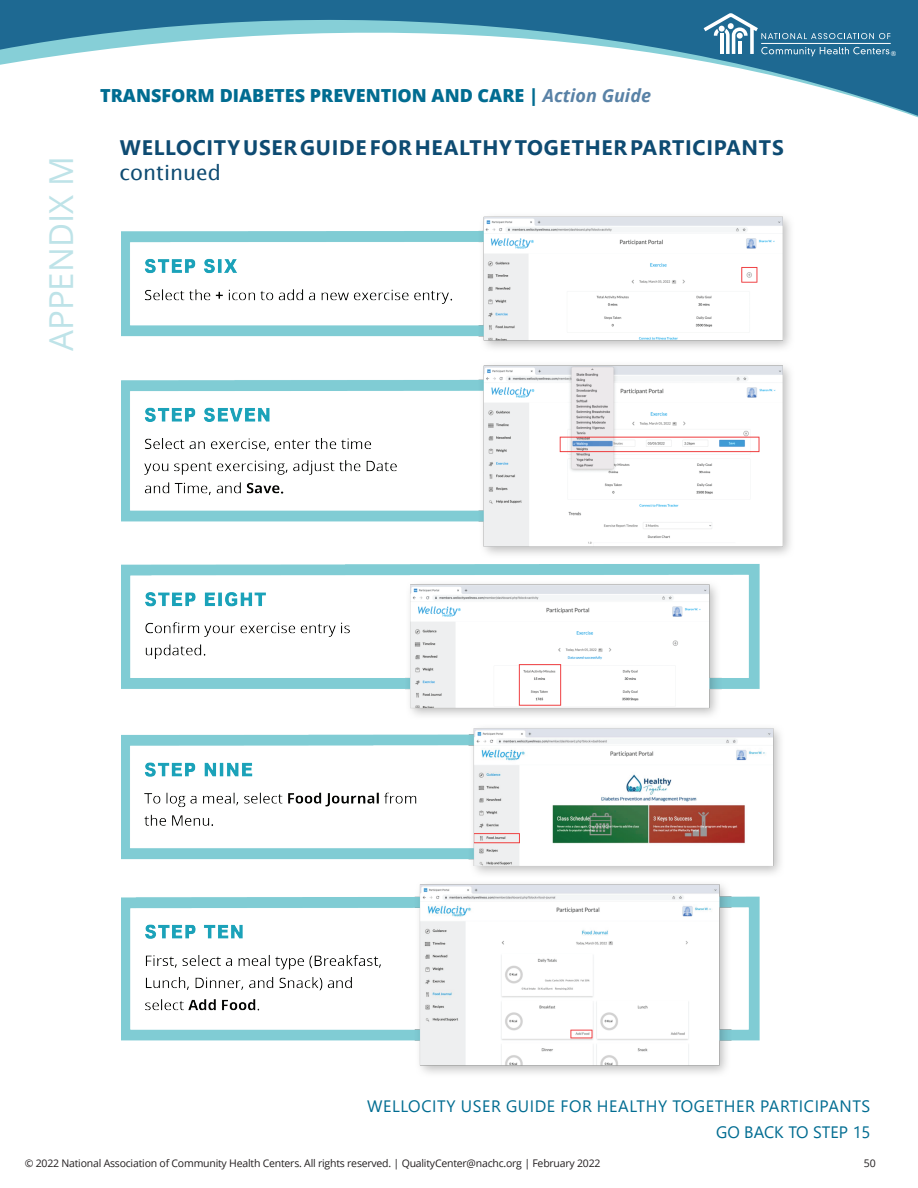
<style>
.page{position:relative;width:918px;height:1188px;background:#fff}
.page>*{position:absolute;margin:0;border:0;box-sizing:border-box;transform-origin:0 0}
.t1{font:33px "Open Sans";color:#bee3e8}
.t2{font:700 21px "Segoe UI";letter-spacing:.035em;color:#0e4b72}
.t3{font:21px "Lucida Grande";color:#0e4b72}
.t4{font:800 18px "Open Sans";color:#016c91}
.t5{font:16.5px "Segoe UI";letter-spacing:.035em;color:#016c91}
.t6{font:16.5px "Segoe UI";color:#016c91}
.t7{font:10.5px "Open Sans";letter-spacing:-.02em;color:#231f20}
.t8{font:6.75px "Open Sans";color:#fff}
.s1{font-weight:700;font-style:italic;color:#5982a6}
</style>
<div class="page">
<svg style="left:0;top:0;width:918px;height:118px"></svg>
<svg style="left:704px;top:13px;width:186px;height:43px;background:#4080a2"></svg>
<hr style="left:761px;top:43px;width:130px;height:1px;background:#fff">
<img style="left:121px;top:216px;width:670px;height:858px">
<h1 class="t1" style="left:39px;top:351px;width:196px;rotate:-90deg">APPENDIX M</h1>
<h3 class="t4" style="left:100px;top:82px;width:552px">TRANSFORM DIABETES PREVENTION AND CARE | <span class="s1">Action Guide</span></h3>
<h2 class="t2" style="left:120px;top:127px;width:665px">WELLOCITY USER GUIDE FOR HEALTHY TOGETHER PARTICIPANTS</h2>
<h2 class="t3" style="left:120px;top:158px;width:103px">continued</h2>
<p class="t8" style="left:891px;top:49px;width:7px">®</p>
<h3 class="t5" style="left:367px;top:1091px;width:504px">WELLOCITY USER GUIDE FOR HEALTHY TOGETHER PARTICIPANTS</h3>
<h3 class="t6" style="left:716px;top:1117px;width:156px">GO BACK TO STEP 15</h3>
<p class="t7" style="left:25px;top:1156px;width:577px">© 2022 National Association of Community Health Centers. All rights reserved. | QualityCenter@nachc.org | February 2022</p>
<p class="t7" style="left:864px;top:1156px;width:13px">50</p>
</div>
